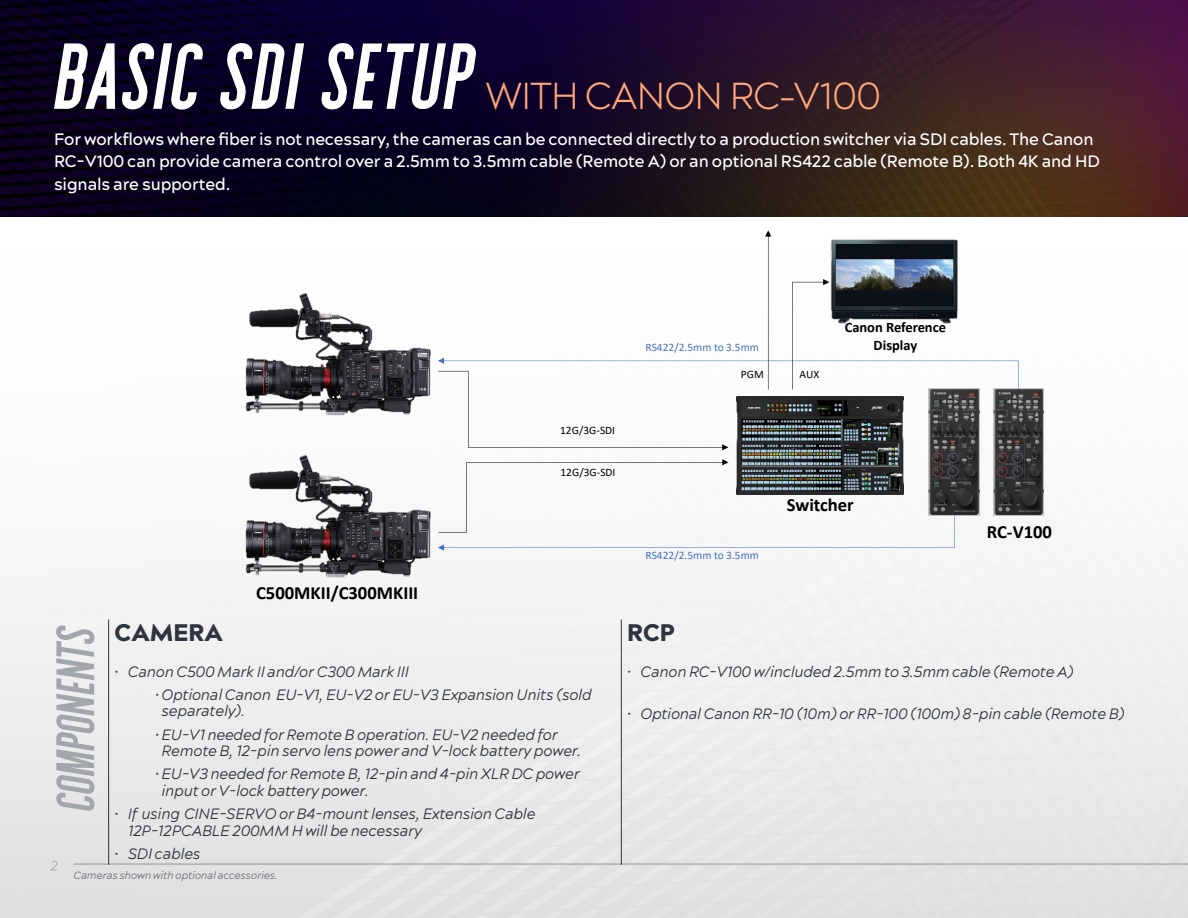
<style>
.page{position:relative;width:1188px;height:918px;background:#fff}
.page>*{position:absolute;margin:0;border:0;box-sizing:border-box;transform-origin:0 0}
.t1{font:87px "Sydney Sans Serif";letter-spacing:-.01em;color:#fff}
.t2{font:50.25px "Sydney Sans Serif";letter-spacing:-.035em;color:#a2a7ad}
.t3{font:300 37.5px "Acherus Grotesque";letter-spacing:-.03em;color:#ffa778}
.t4{font:900 24px "Acherus Grotesque";color:#2d353e}
.t5{font:700 18.6px "Calibri";color:#000}
.Header_description_c{font:500 16.5px/22.5px "Acherus Grotesque";letter-spacing:-.01em;color:#fff}
.t6{font:italic 15px/16.5px "Acherus Grotesque";letter-spacing:-.02em;color:#2d353e}
.t7{font:700 14.55px/17.5px "Calibri";color:#000;text-align:center}
.t8{font:11.4px "Calibri";color:#4472c4}
.t9{font:11.4px "Calibri";color:#000}
.basic_copy{font:italic 10.5px "Acherus Grotesque";letter-spacing:-.02em;color:#6c7178}
</style>
<div class="page">
<hr style="left:73px;top:864px;width:1115px;height:1px;background:#8f959d">
<svg style="left:50px;top:861px;width:8px;height:9px"></svg>
<img style="left:0;top:0;width:1188px;height:217px">
<hr style="left:108px;top:620px;width:1px;height:36px;background:#2d353e">
<hr style="left:621px;top:620px;width:1px;height:36px;background:#2d353e">
<hr style="left:108px;top:656px;width:1px;height:209px;background:#2d353e">
<hr style="left:621px;top:656px;width:1px;height:209px;background:#2d353e">
<img style="left:213px;top:292px;width:225px;height:141px">
<img style="left:213px;top:433px;width:251px;height:166px">
<img style="left:928px;top:450px;width:53px;height:66px">
<img style="left:737px;top:450px;width:166px;height:9px">
<img style="left:992px;top:387px;width:52px;height:129px">
<svg style="left:438px;top:459px;width:517px;height:92px"></svg>
<svg style="left:438px;top:230px;width:581px;height:220px"></svg>
<p class="t1" style="left:54px;top:27px;width:424px">BASIC SDI SETUP</p>
<p class="t3" style="left:486px;top:72px;width:397px">WITH CANON RC-V100</p>
<p class="Header_description_c" style="left:54px;top:127px;width:1047px">For workflows where fiber is not necessary, the cameras can be connected directly to a production switcher via SDI cables. The Canon<br>RC-V100 can provide camera control over a 2.5mm to 3.5mm cable (Remote A) or an optional RS422 cable (Remote B). Both 4K and HD signals are supported.</p>
<p class="t5" style="left:256px;top:579px;width:164px">C500MKII/C300MKIII</p>
<p class="t9" style="left:560px;top:422px;width:56px">12G/3G-SDI</p>
<p class="t9" style="left:560px;top:464px;width:56px">12G/3G-SDI</p>
<p class="t8" style="left:646px;top:340px;width:115px">RS422/2.5mm to 3.5mm</p>
<p class="t9" style="left:741px;top:366px;width:24px">PGM</p>
<p class="t9" style="left:800px;top:366px;width:21px">AUX</p>
<p class="t7" style="left:845px;top:318px;width:103px">Canon Reference<br>Display</p>
<p class="t8" style="left:646px;top:548px;width:115px">RS422/2.5mm to 3.5mm</p>
<p class="t5" style="left:787px;top:492px;width:68px">Switcher</p>
<p class="t5" style="left:987px;top:519px;width:67px">RC-V100</p>
<p class="t2" style="left:47px;top:811px;width:187px;rotate:-90deg">COMPONENTS</p>
<p class="t4" style="left:115px;top:617px;width:110px">CAMERA</p>
<p class="t4" style="left:627px;top:617px;width:49px">RCP</p>
<p class="t6" style="left:627px;top:662px;width:448px">• Canon RC-V100 w/included 2.5mm to 3.5mm cable (Remote A)</p>
<p class="t6" style="left:627px;top:705px;width:499px">• Optional Canon RR-10 (10m) or RR-100 (100m) 8-pin cable (Remote B)</p>
<p class="t6" style="left:115px;top:662px;width:296px">• Canon C500 Mark II and/or C300 Mark III</p>
<p class="t6" style="left:162px;top:686px;width:432px;text-indent:-7px">• Optional Canon EU-V1, EU-V2 or EU-V3 Expansion Units (sold separately).</p>
<p class="t6" style="left:162px;top:725px;width:421px;text-indent:-7px">• EU-V1 needed for Remote B operation. EU-V2 needed for<br>Remote B, 12-pin servo lens power and V-lock battery power.</p>
<p class="t6" style="left:162px;top:765px;width:420px;text-indent:-7px">• EU-V3 needed for Remote B, 12-pin and 4-pin XLR DC power input or V-lock battery power.</p>
<p class="t6" style="left:128px;top:805px;width:409px;text-indent:-14px">• If using CINE-SERVO or B4-mount lenses, Extension Cable<br>12P-12PCABLE 200MM H will be necessary</p>
<p class="t6" style="left:115px;top:845px;width:88px">• SDI cables</p>
<p class="basic_copy" style="left:74px;top:869px;width:206px">Cameras shown with optional accessories.</p>
</div>
